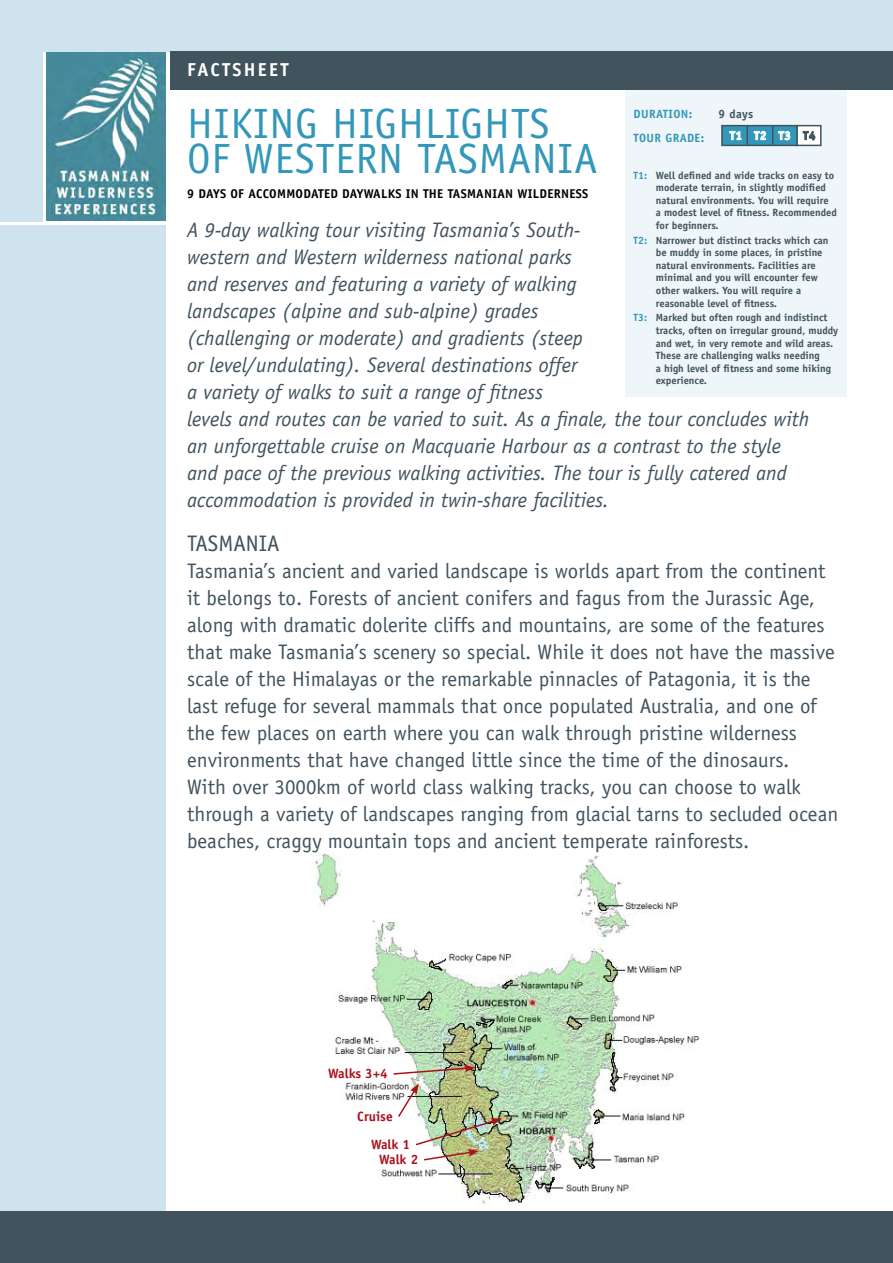
<style>
.page{position:relative;width:893px;height:1263px;background:#fff}
.page>*{position:absolute;margin:0;border:0;box-sizing:border-box;transform-origin:0 0}
.t1{font:42.45px/35px "Officina Sans";letter-spacing:.02em;color:#3397b9}
.t2{font:22.5px "Officina Sans";color:#41535d}
.t3{font:21px/27px "Officina Sans";color:#41535d}
.t4{font:italic 21px/27px "Officina Sans";color:#41535d}
.t5{font:700 18.75px "Officina Sans";letter-spacing:.12em;color:#fff}
.t6{font:700 13.5px/15.1px "Officina Sans";color:#ab121c;text-align:center}
.t7{font:700 12.75px "Officina Sans";letter-spacing:.02em;color:#000}
.t8{font:700 12px "Officina Sans";letter-spacing:.03em;color:#3397b9}
.t9{font:700 12px "Officina Sans";letter-spacing:.03em;color:#fff}
.t10{font:700 12px "Officina Sans";color:#41535d}
.t11{font:700 10.5px/12.6px "Officina Sans";color:#41535d}
.s1{color:#41535d}
.s2{color:#3397b9}
</style>
<div class="page">
<img style="left:314px;top:853px;width:386px;height:351px">
<svg style="left:392px;top:1064px;width:83px;height:11px"></svg>
<img style="left:397px;top:1083px;width:105px;height:78px">
<img style="left:47px;top:51px;width:119px;height:170px">
<div style="left:0;top:0;width:893px;height:51px;background:#cfe3ee"></div>
<div style="left:625px;top:83px;width:221px;height:313px;background:#eff6f9"></div>
<div style="left:0;top:51px;width:43px;height:170px;background:#cfe3ee"></div>
<div style="left:170px;top:51px;width:723px;height:38px;background:#41535d"></div>
<div style="left:796px;top:125px;width:26px;height:21px;background:#fff;border:2px solid #41535d"></div>
<div style="left:721px;top:125px;width:77px;height:21px;background:#3397b9;border:2px solid #41535d"></div>
<svg style="left:754px;top:130px;width:12px;height:10px"></svg>
<svg style="left:803px;top:130px;width:12px;height:10px"></svg>
<svg style="left:729px;top:126px;width:19px;height:19px"></svg>
<svg style="left:772px;top:126px;width:18px;height:19px"></svg>
<div style="left:0;top:225px;width:166px;height:1038px;background:#cfe3ee"></div>
<div style="left:0;top:1212px;width:893px;height:51px;background:#41535d"></div>
<p class="t5" style="left:187px;top:58px;width:103px">FACTSHEET</p>
<h1 class="t1" style="left:187px;top:106px;width:412px">HIKING HIGHLIGHTS<br>OF WESTERN TASMANIA</h1>
<p class="t7" style="left:187px;top:186px;width:403px">9 DAYS OF ACCOMMODATED DAYWALKS IN THE TASMANIAN WILDERNESS</p>
<p class="t8" style="left:634px;top:107px;width:60px">DURATION:</p>
<p class="t10" style="left:719px;top:107px;width:36px">9 days</p>
<p class="t8" style="left:634px;top:130px;width:72px">TOUR GRADE:</p>
<p class="t9" style="left:730px;top:128px;width:87px">T1 T2 T3 <span class="s1">T4</span></p>
<p class="t11" style="left:656px;top:169px;width:183px;text-indent:-22px"><span class="s2">T1:</span> Well defined and wide tracks on easy to moderate terrain, in slightly modified natural environments. You will require<br>a modest level of fitness. Recommended for beginners.</p>
<p class="t11" style="left:656px;top:234px;width:174px;text-indent:-22px"><span class="s2">T2:</span> Narrower but distinct tracks which can be muddy in some places, in pristine natural environments. Facilities are minimal and you will encounter few other walkers. You will require a reasonable level of fitness.</p>
<p class="t11" style="left:656px;top:311px;width:184px;text-indent:-22px"><span class="s2">T3:</span> Marked but often rough and indistinct tracks, often on irregular ground, muddy and wet, in very remote and wild areas.<br>These are challenging walks needing<br>a high level of fitness and some hiking experience.</p>
<p class="t4" style="left:187px;top:216px;width:624px">A 9-day walking tour visiting Tasmania’s South-<br>western and Western wilderness national parks<br>and reserves and featuring a variety of walking<br>landscapes (alpine and sub-alpine) grades<br>(challenging or moderate) and gradients (steep<br>or level/undulating). Several destinations offer<br>a variety of walks to suit a range of fitness<br>levels and routes can be varied to suit. As a finale, the tour concludes with an unforgettable cruise on Macquarie Harbour as a contrast to the style and pace of the previous walking activities. The tour is fully catered and accommodation is provided in twin-share facilities.</p>
<p class="t2" style="left:187px;top:530px;width:94px">TASMANIA</p>
<p class="t3" style="left:187px;top:557px;width:653px">Tasmania’s ancient and varied landscape is worlds apart from the continent it belongs to. Forests of ancient conifers and fagus from the Jurassic Age, along with dramatic dolerite cliffs and mountains, are some of the features that make Tasmania’s scenery so special. While it does not have the massive scale of the Himalayas or the remarkable pinnacles of Patagonia, it is the last refuge for several mammals that once populated Australia, and one of the few places on earth where you can walk through pristine wilderness environments that have changed little since the time of the dinosaurs.<br>With over 3000km of world class walking tracks, you can choose to walk through a variety of landscapes ranging from glacial tarns to secluded ocean beaches, craggy mountain tops and ancient temperate rainforests.</p>
<p class="t6" style="left:328px;top:1066px;width:61px">Walks 3+4</p>
<p class="t6" style="left:357px;top:1109px;width:37px">Cruise</p>
<p class="t6" style="left:371px;top:1137px;width:49px">Walk 1<br>Walk 2</p>
</div>
